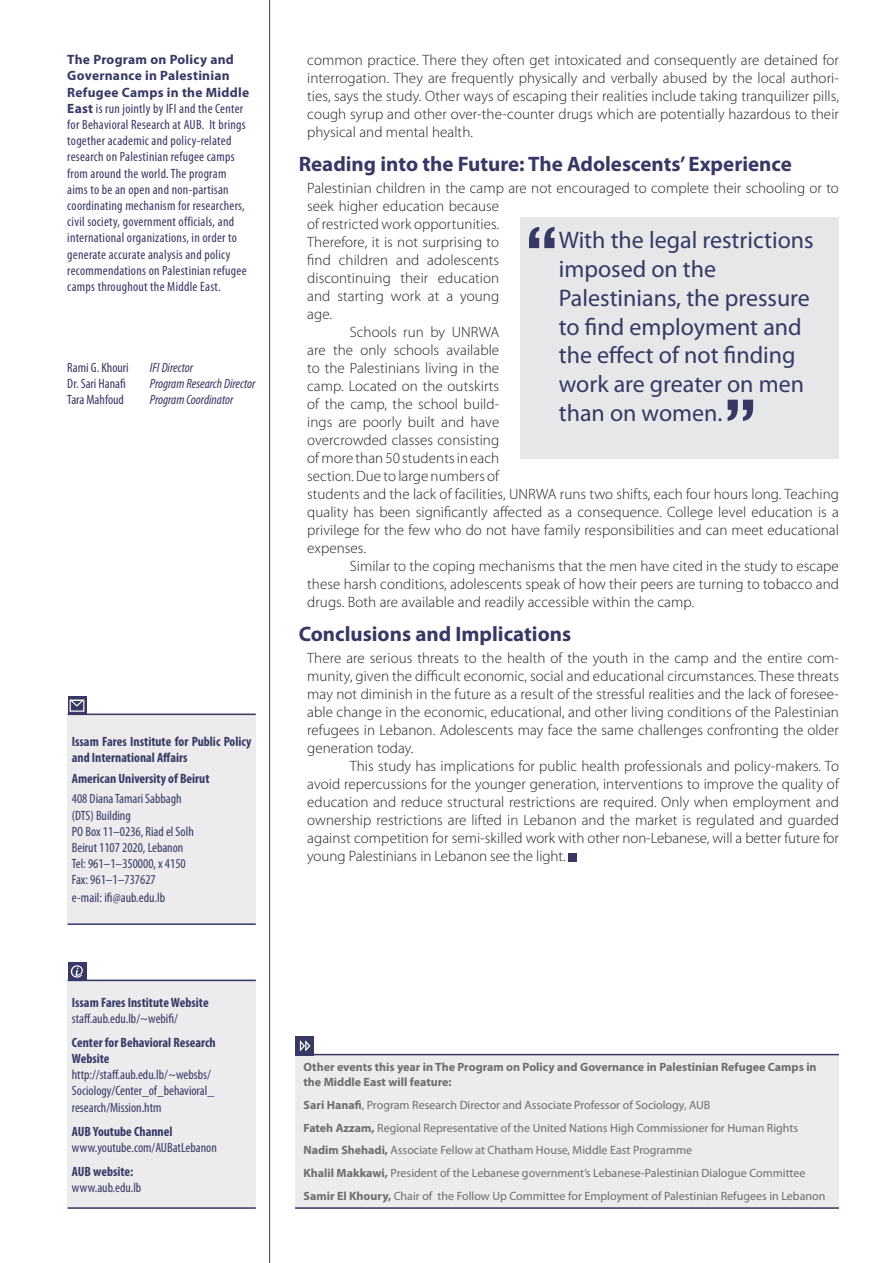
<style>
.page{position:relative;width:893px;height:1263px;background:#fff}
.page>*{position:absolute;margin:0;border:0;box-sizing:border-box;transform-origin:0 0}
.t1{font:24px/28.8px "Myriad Pro";color:#373864}
.t2{font:700 21px "Myriad Pro";color:#373864}
.Body_Inside{font:300 15px/18px "Myriad Pro";letter-spacing:.005em;color:#231f20;text-align:justify}
.Body_1st_paragraph{font:300 15px/18px "Myriad Pro";letter-spacing:.005em;color:#231f20}
.Side_Info_body{font:condensed 13.5px/16.2px "Myriad Pro";letter-spacing:.02em;color:#373864}
.web_body{font:condensed 13.5px/16.2px "Myriad Pro";color:#373864}
.address_body{font:condensed 13.5px/16.2px "Myriad Pro";color:#373864}
.web_header{font:700 condensed 13.5px/16.2px "Myriad Pro";color:#373864}
.address_header{font:700 condensed 13.5px/16.2px "Myriad Pro";color:#373864}
.Side_Info_body-2{font:italic condensed 13.5px "Myriad Pro";color:#373864}
.Side_Info_body-3{font:condensed 13.5px "Myriad Pro";color:#373864}
.Body_Inside-2{font:condensed 13.5px "Myriad Pro";letter-spacing:.005em;color:#373864}
.Next_Event_Body{font:12px "Myriad Pro";color:#6c6d70}
.Next_event_Header{font:700 12px/14.4px "Myriad Pro";color:#6c6d70}
.s1{font-weight:700;font-stretch:normal}
.s2{font-weight:700}
</style>
<div class="page">
<div style="left:568px;top:853px;width:8px;height:8px;background:#373864"></div>
<div style="left:68px;top:714px;width:188px;height:211px;background:#ececee"></div>
<div style="left:68px;top:696px;width:18px;height:19px;background:#373864"></div>
<div style="left:70px;top:700px;width:14px;height:12px;border:1px solid #fff"></div>
<svg style="left:69px;top:699px;width:16px;height:9px"></svg>
<hr style="left:68px;top:714px;width:188px;height:1px;background:#373864">
<hr style="left:68px;top:923px;width:188px;height:2px;background:#373864">
<div style="left:68px;top:980px;width:188px;height:229px;background:#ececee"></div>
<div style="left:68px;top:962px;width:18px;height:19px;background:#373864"></div>
<svg style="left:71px;top:965px;width:12px;height:13px"></svg>
<hr style="left:68px;top:980px;width:188px;height:1px;background:#373864">
<hr style="left:68px;top:1207px;width:188px;height:2px;background:#373864">
<div style="left:295px;top:1054px;width:544px;height:155px;background:#ececee"></div>
<hr style="left:295px;top:1054px;width:544px;height:1px;background:#373864">
<div style="left:295px;top:1036px;width:19px;height:19px;background:#373864"></div>
<svg style="left:299px;top:1040px;width:12px;height:12px"></svg>
<hr style="left:295px;top:1207px;width:544px;height:2px;background:#373864">
<div style="left:520px;top:217px;width:318px;height:242px;background:#e6e7e9"></div>
<svg style="left:529px;top:227px;width:25px;height:21px"></svg>
<svg style="left:728px;top:400px;width:25px;height:21px"></svg>
<hr style="left:269px;top:0;width:1px;height:1263px;background:#373864">
<p class="Side_Info_body" style="left:67px;top:51px;width:183px"><span class="s1">The Program on Policy and Governance in Palestinian Refugee Camps in the Middle East</span> is run jointly by IFI and the Center for Behavioral Research at AUB. It brings together academic and policy-related research on Palestinian refugee camps from around the world. The program aims to be an open and non-partisan coordinating mechanism for researchers, civil society, government officials, and international organizations, in order to generate accurate analysis and policy recommendations on Palestinian refugee camps throughout the Middle East.</p>
<p class="Side_Info_body-3" style="left:67px;top:359px;width:63px">Rami G. Khouri</p>
<p class="Side_Info_body-2" style="left:150px;top:359px;width:45px">IFI Director</p>
<p class="Side_Info_body-3" style="left:67px;top:376px;width:60px">Dr. Sari Hanafi</p>
<p class="Side_Info_body-2" style="left:150px;top:376px;width:107px">Program Research Director</p>
<p class="Side_Info_body-3" style="left:67px;top:392px;width:58px">Tara Mahfoud</p>
<p class="Side_Info_body-2" style="left:150px;top:392px;width:85px">Program Coordinator</p>
<p class="address_header" style="left:72px;top:733px;width:181px">Issam Fares Institute for Public Policy and International Affairs</p>
<p class="address_header" style="left:72px;top:770px;width:139px">American University of Beirut</p>
<p class="address_body" style="left:72px;top:791px;width:111px">408 Diana Tamari Sabbagh (DTS) Building</p>
<p class="address_body" style="left:72px;top:823px;width:123px">PO Box 11–0236, Riad el Solh</p>
<p class="address_body" style="left:72px;top:839px;width:113px">Beirut 1107 2020, Lebanon</p>
<p class="address_body" style="left:72px;top:855px;width:115px">Tel: 961–1–350000, x 4150</p>
<p class="address_body" style="left:72px;top:872px;width:85px">Fax: 961–1–737627</p>
<p class="Body_Inside-2" style="left:72px;top:890px;width:95px">e-mail: ifi@aub.edu.lb</p>
<p class="web_header" style="left:72px;top:994px;width:138px">Issam Fares Institute Website</p>
<p class="web_body" style="left:72px;top:1010px;width:107px">staff.aub.edu.lb/~webifi/</p>
<p class="web_header" style="left:72px;top:1034px;width:145px">Center for Behavioral Research<br>Website</p>
<p class="web_body" style="left:72px;top:1066px;width:144px">http://staff.aub.edu.lb/~websbs/<br>Sociology/Center_of_behavioral_ research/Mission.htm</p>
<p class="web_header" style="left:72px;top:1123px;width:102px">AUB Youtube Channel</p>
<p class="web_body" style="left:72px;top:1139px;width:146px">www.youtube.com/AUBatLebanon</p>
<p class="web_header" style="left:72px;top:1163px;width:63px">AUB website:</p>
<p class="address_body" style="left:72px;top:1179px;width:71px">www.aub.edu.lb</p>
<p class="Body_Inside" style="left:307px;top:52px;width:533px">common practice. There they often get intoxicated and consequently are detained for interrogation. They are frequently physically and verbally abused by the local authori&shy;ties, says the study. Other ways of escaping their realities include taking tranquilizer pills, cough syrup and other over-the-counter drugs which are potentially hazardous to their physical and mental health.</p>
<p class="t2" style="left:299px;top:150px;width:495px">Reading into the Future: The Adolescents’ Experience</p>
<p class="Body_1st_paragraph" style="left:307px;top:179px;width:533px">Palestinian children in the camp are not encouraged to complete their schooling or to seek higher education because<br>of restricted work opportunities.<br>Therefore, it is not surprising to<br>find children and adolescents<br>discontinuing their education<br>and starting work at a young<br>age.</p>
<p class="Body_Inside" style="left:307px;top:323px;width:533px;text-align:left;text-indent:43px">Schools run by UNRWA<br>are the only schools available<br>to the Palestinians living in the<br>camp. Located on the outskirts<br>of the camp, the school build-<br>ings are poorly built and have<br>overcrowded classes consisting<br>of more than 50 students in each<br>section. Due to large numbers of<br>students and the lack of facilities, UNRWA runs two shifts, each four hours long. Teaching quality has been significantly affected as a consequence. College level education is a privilege for the few who do not have family responsibilities and can meet educational expenses.</p>
<p class="Body_Inside" style="left:307px;top:557px;width:533px;text-indent:43px">Similar to the coping mechanisms that the men have cited in the study to escape these harsh conditions, adolescents speak of how their peers are turning to tobacco and drugs. Both are available and readily accessible within the camp.</p>
<p class="t2" style="left:299px;top:620px;width:274px">Conclusions and Implications</p>
<p class="Body_1st_paragraph" style="left:307px;top:649px;width:533px;text-align:justify">There are serious threats to the health of the youth in the camp and the entire com&shy;munity, given the difficult economic, social and educational circumstances. These threats may not diminish in the future as a result of the stressful realities and the lack of foresee&shy;able change in the economic, educational, and other living conditions of the Palestinian refugees in Lebanon. Adolescents may face the same challenges confronting the older generation today.</p>
<p class="Body_Inside" style="left:307px;top:757px;width:533px;text-indent:43px">This study has implications for public health professionals and policy-makers. To avoid repercussions for the younger generation, interventions to improve the quality of education and reduce structural restrictions are required. Only when employment and ownership restrictions are lifted in Lebanon and the market is regulated and guarded against competition for semi-skilled work with other non-Lebanese, will a better future for young Palestinians in Lebanon see the light.</p>
<p class="t1" style="left:559px;top:225px;width:256px">With the legal restrictions imposed on the<br>Palestinians, the pressure to find employment and the effect of not finding work are greater on men than on women.</p>
<p class="Next_event_Header" style="left:304px;top:1060px;width:515px">Other events this year in The Program on Policy and Governance in Palestinian Refugee Camps in the Middle East will feature:</p>
<p class="Next_Event_Body" style="left:304px;top:1097px;width:408px"><span class="s2">Sari Hanafi</span>, Program Research Director and Associate Professor of Sociology, AUB</p>
<p class="Next_Event_Body" style="left:304px;top:1120px;width:496px"><span class="s2">Fateh Azzam,</span> Regional Representative of the United Nations High Commissioner for Human Rights</p>
<p class="Next_Event_Body" style="left:304px;top:1143px;width:390px"><span class="s2">Nadim Shehadi,</span> Associate Fellow at Chatham House, Middle East Programme</p>
<p class="Next_Event_Body" style="left:304px;top:1166px;width:503px"><span class="s2">Khalil Makkawi,</span> President of the Lebanese government’s Lebanese-Palestinian Dialogue Committee</p>
<p class="Next_Event_Body" style="left:304px;top:1189px;width:523px"><span class="s2">Samir El Khoury,</span> Chair of the Follow Up Committee for Employment of Palestinian Refugees in Lebanon</p>
</div>
